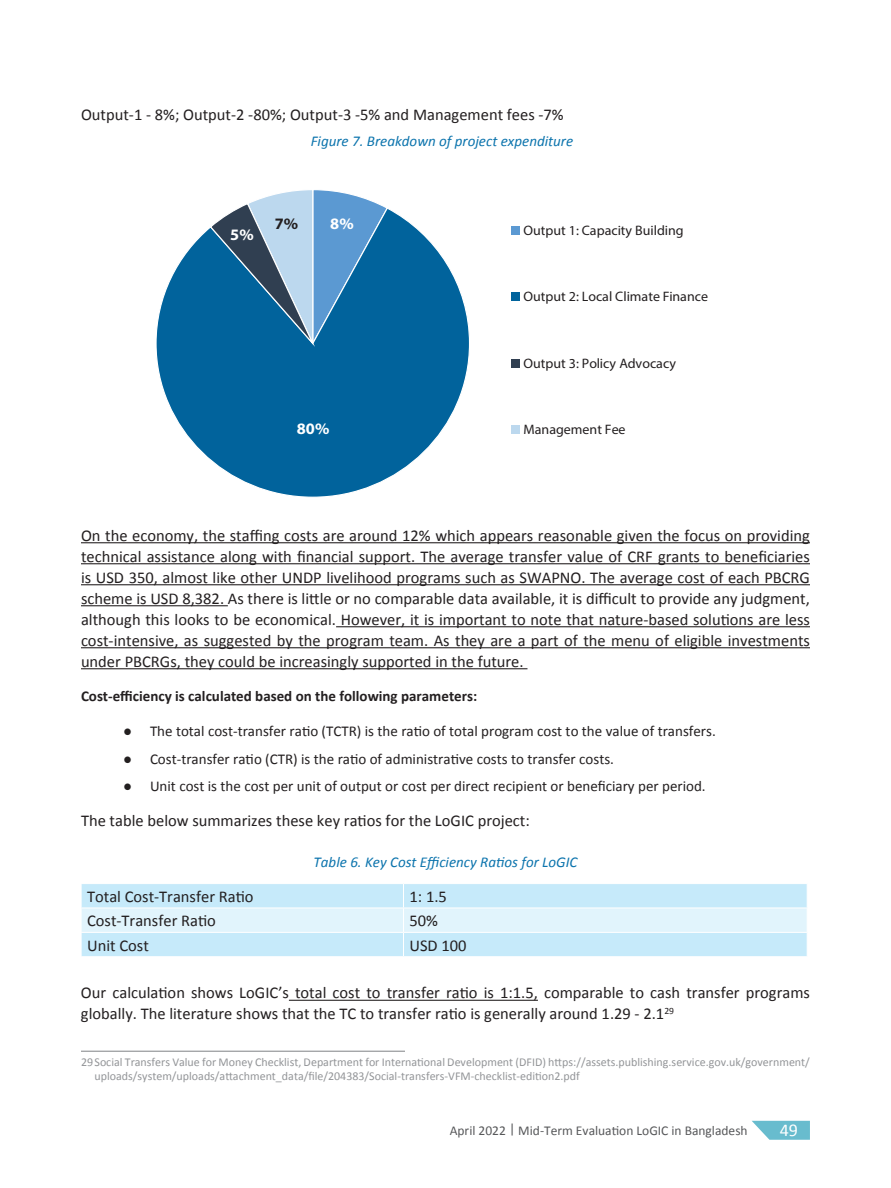
<style>
.page{position:relative;width:891px;height:1188px;background:#fff}
.page>*{position:absolute;margin:0;border:0;box-sizing:border-box;transform-origin:0 0}
.t1{font:18px "Calibri";color:#fff}
.t2{font:16.5px/21px "Calibri";color:#231f20;text-align:justify}
.t3{font:700 16.05px "Myriad Pro";color:#fff}
.t4{font:700 16.05px "Myriad Pro";color:#231f20}
.t5{font:15px "Calibri";color:#231f20}
.t6{font:italic 15px "Calibri";color:#0c74ad}
.t7{font:700 15px "Calibri";color:#231f20}
.t8{font:13.8px "Myriad Pro";color:#231f20}
.t9{font:13.5px "Calibri";color:#57585a}
.t10{font:12px/14.4px "Calibri";color:#939598}
.s1{font-weight:700}
</style>
<div class="page">
<svg style="left:752px;top:1121px;width:58px;height:19px"></svg>
<hr style="left:81px;top:542px;width:729px;height:1px;background:#231f20">
<hr style="left:81px;top:563px;width:729px;height:1px;background:#231f20">
<hr style="left:81px;top:584px;width:729px;height:1px;background:#231f20">
<hr style="left:81px;top:605px;width:147px;height:1px;background:#231f20">
<hr style="left:336px;top:626px;width:474px;height:1px;background:#231f20">
<hr style="left:81px;top:647px;width:729px;height:1px;background:#231f20">
<hr style="left:81px;top:668px;width:446px;height:1px;background:#231f20">
<hr style="left:289px;top:1000px;width:249px;height:1px;background:#231f20">
<div style="left:512px;top:226px;width:8px;height:8px;background:#5b99d2"></div>
<div style="left:512px;top:293px;width:8px;height:8px;background:#01639c"></div>
<div style="left:512px;top:359px;width:8px;height:8px;background:#303f51"></div>
<div style="left:512px;top:426px;width:8px;height:8px;background:#bcd8ee"></div>
<svg style="left:156px;top:209px;width:314px;height:289px"></svg>
<svg style="left:209px;top:190px;width:180px;height:160px;background:#4e8bb5"></svg>
<svg style="left:81px;top:884px;width:726px;height:72px;background:#d0edfa"></svg>
<hr style="left:81px;top:1051px;width:324px;height:1px;background:#808285">
<p class="t2" style="left:81px;top:104px;width:484px">Output-1 - 8%; Output-2 -80%; Output-3 -5% and Management fees -7%</p>
<p class="t6" style="left:311px;top:131px;width:264px">Figure 7. Breakdown of project expenditure</p>
<p class="t3" style="left:230px;top:225px;width:25px">5%</p>
<p class="t4" style="left:275px;top:214px;width:25px">7%</p>
<p class="t3" style="left:330px;top:214px;width:25px">8%</p>
<p class="t3" style="left:297px;top:420px;width:34px">80%</p>
<p class="t8" style="left:524px;top:222px;width:162px">Output 1: Capacity Building</p>
<p class="t8" style="left:524px;top:288px;width:186px">Output 2: Local Climate Finance</p>
<p class="t8" style="left:524px;top:355px;width:154px">Output 3: Policy Advocacy</p>
<p class="t8" style="left:524px;top:421px;width:103px">Management Fee</p>
<p class="t2" style="left:81px;top:524px;width:731px">On the economy, the staffing costs are around 12% which appears reasonable given the focus on providing technical assistance along with financial support. The average transfer value of CRF grants to beneficiaries is USD 350, almost like other UNDP livelihood programs such as SWAPNO. The average cost of each PBCRG scheme is USD 8,382. As there is little or no comparable data available, it is difficult to provide any judgment, although this looks to be economical. However, it is important to note that nature-based solutions are less cost-intensive, as suggested by the program team. As they are a part of the menu of eligible investments under PBCRGs, they could be increasingly supported in the future.</p>
<p class="t7" style="left:81px;top:686px;width:398px">Cost-efficiency is calculated based on the following parameters:</p>
<p class="t5" style="left:123px;top:722px;width:594px"><span class="s1">●</span> The total cost-transfer ratio (TCTR) is the ratio of total program cost to the value of transfers.</p>
<p class="t5" style="left:123px;top:749px;width:493px"><span class="s1">●</span> Cost-transfer ratio (CTR) is the ratio of administrative costs to transfer costs.</p>
<p class="t5" style="left:123px;top:777px;width:584px"><span class="s1">●</span> Unit cost is the cost per unit of output or cost per direct recipient or beneficiary per period.</p>
<p class="t2" style="left:81px;top:809px;width:450px">The table below summarizes these key ratios for the LoGIC project:</p>
<p class="t6" style="left:314px;top:852px;width:265px">Table 6. Key Cost Efficiency Ratios for LoGIC</p>
<p class="t2" style="left:87px;top:885px;width:168px">Total Cost-Transfer Ratio</p>
<p class="t2" style="left:409px;top:885px;width:39px">1: 1.5</p>
<p class="t2" style="left:87px;top:910px;width:130px">Cost-Transfer Ratio</p>
<p class="t2" style="left:409px;top:910px;width:30px">50%</p>
<p class="t2" style="left:87px;top:934px;width:63px">Unit Cost</p>
<p class="t2" style="left:409px;top:934px;width:59px">USD 100</p>
<p class="t2" style="left:81px;top:982px;width:731px">Our calculation shows LoGIC’s total cost to transfer ratio is 1:1.5, comparable to cash transfer programs globally. The literature shows that the TC to transfer ratio is generally around 1.29 - 2.1<sup>29</sup></p>
<p class="t10" style="left:94px;top:1054px;width:717px;text-indent:-14px">29Social Transfers Value for Money Checklist, Department for International Development (DFID) https://assets.publishing.service.gov.uk/government/ uploads/system/uploads/attachment_data/file/204383/Social-transfers-VFM-checklist-edition2.pdf</p>
<p class="t9" style="left:450px;top:1122px;width:299px">April 2022 | Mid-Term Evaluation LoGIC in Bangladesh</p>
<p class="t1" style="left:780px;top:1119px;width:20px">49</p>
</div>
